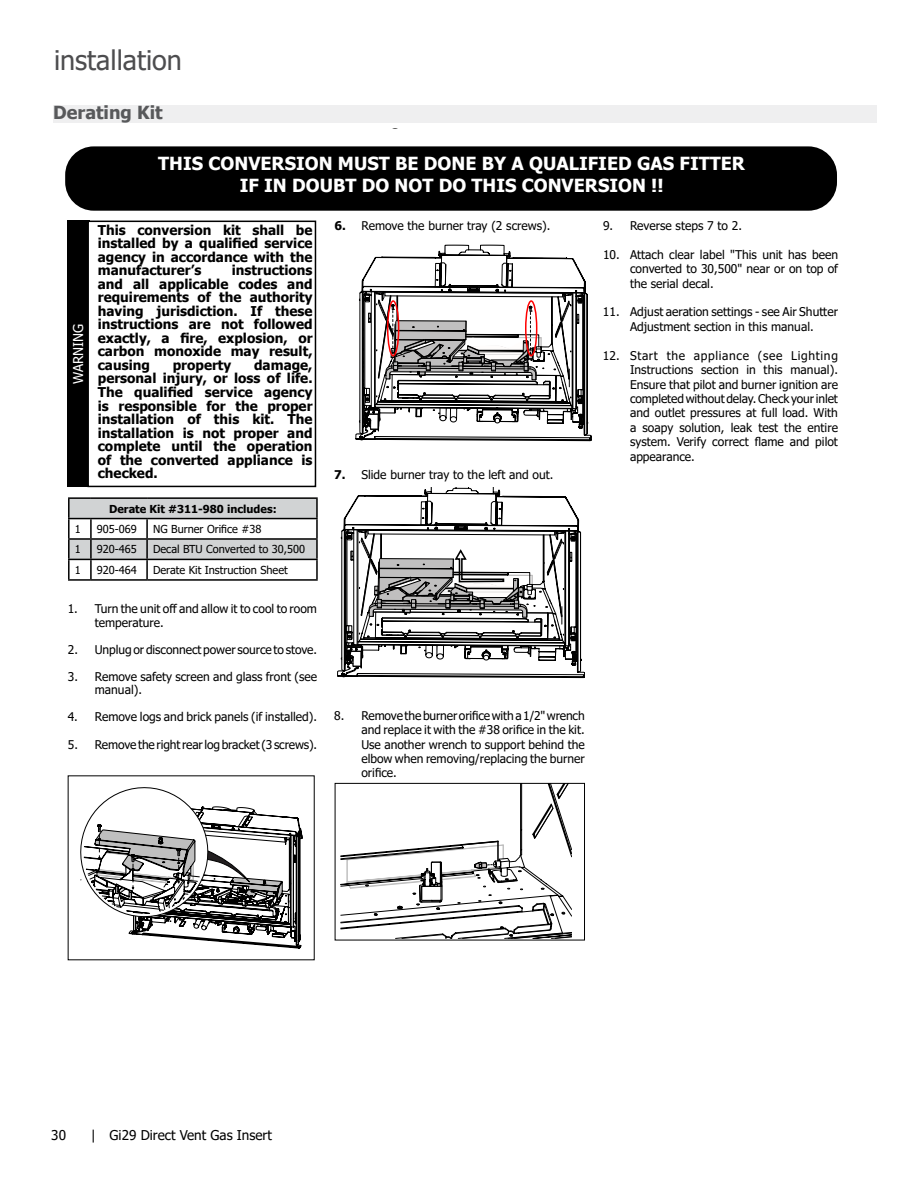
<style>
.page{position:relative;width:918px;height:1188px;background:#fff}
.page>*{position:absolute;margin:0;border:0;box-sizing:border-box;transform-origin:0 0}
.t1{font:27px "Tahoma";color:#4d4d4f}
.t2{font:700 18px/21.6px "Tahoma";color:#fff;text-align:center}
.t3{font:700 18px "Tahoma";color:#58595b}
.t4{font:700 13.5px/13.5px "Tahoma";color:#000;text-align:justify}
.t5{font:13.5px "Tahoma";color:#000}
.t6{font:13.5px "Tahoma";color:#fff}
.t7{font:12px/14.4px "Tahoma";color:#000;text-align:justify}
.t8{font:10.95px "Tahoma";color:#000}
.t9{font:700 10.95px "Tahoma";color:#000}
.s1{font-weight:700}
</style>
<div class="page">
<div style="left:53px;top:105px;width:824px;height:17px;background:#efeff0"></div>
<div style="left:67px;top:148px;width:769px;height:61px;background:#000;border-radius:27px"></div>
<div style="left:65px;top:146px;width:772px;height:65px;border:3px solid #000;border-radius:27px"></div>
<svg style="left:341px;top:785px;width:231px;height:153px"></svg>
<div style="left:335px;top:783px;width:250px;height:157px;border:1px solid #000"></div>
<hr style="left:68px;top:497px;width:23px;height:2px;background:#000">
<hr style="left:91px;top:497px;width:56px;height:2px;background:#000">
<hr style="left:147px;top:497px;width:171px;height:2px;background:#000">
<svg style="left:68px;top:498px;width:250px;height:81px"></svg>
<hr style="left:68px;top:579px;width:23px;height:2px;background:#000">
<hr style="left:91px;top:579px;width:56px;height:2px;background:#000">
<hr style="left:147px;top:579px;width:171px;height:2px;background:#000">
<svg style="left:337px;top:670px;width:248px;height:8px"></svg>
<svg style="left:338px;top:487px;width:244px;height:190px"></svg>
<div style="left:67px;top:221px;width:22px;height:266px;background:#000"></div>
<div style="left:87px;top:221px;width:229px;height:266px;border:2px solid #000"></div>
<svg style="left:356px;top:422px;width:235px;height:19px"></svg>
<svg style="left:357px;top:245px;width:231px;height:195px"></svg>
<div style="left:387px;top:300px;width:12px;height:56px;border:2px solid #f00;border-radius:50%"></div>
<div style="left:525px;top:300px;width:12px;height:56px;border:2px solid #f00;border-radius:50%"></div>
<svg style="left:80px;top:788px;width:222px;height:161px"></svg>
<h1 class="t1" style="left:54px;top:42px;width:130px">installation</h1>
<h2 class="t3" style="left:53px;top:99px;width:111px">Derating Kit</h2>
<h2 class="t2" style="left:158px;top:154px;width:588px">THIS CONVERSION MUST BE DONE BY A QUALIFIED GAS FITTER<br>IF IN DOUBT DO NOT DO THIS CONVERSION !!</h2>
<p class="t6" style="left:69px;top:384px;width:62px;rotate:-90deg">WARNING</p>
<p class="t4" style="left:98px;top:223px;width:216px">This conversion kit shall be installed by a qualified service agency in accordance with the manufacturer’s</p>
<p class="t4" style="left:98px;top:264px;width:216px;text-indent:134px">instructions and all applicable codes and requirements of the authority having jurisdiction. If these instructions are not followed exactly, a fire, explosion, or carbon monoxide may result, causing</p>
<p class="t4" style="left:98px;top:359px;width:216px;text-indent:156px">damage, personal injury, or loss of life.<br>The qualified service agency is responsible for the proper installation of this kit. The installation is not proper and complete until the operation of the converted appliance is checked.</p>
<p class="t4" style="left:173px;top:359px;width:60px">property</p>
<p class="t9" style="left:109px;top:501px;width:169px">Derate Kit #311-980 includes:</p>
<p class="t8" style="left:75px;top:522px;width:7px">1</p>
<p class="t8" style="left:97px;top:522px;width:41px">905-069</p>
<p class="t8" style="left:153px;top:522px;width:110px">NG Burner Orifice #38</p>
<p class="t8" style="left:75px;top:542px;width:7px">1</p>
<p class="t8" style="left:97px;top:542px;width:41px">920-465</p>
<p class="t8" style="left:153px;top:542px;width:154px">Decal BTU Converted to 30,500</p>
<p class="t8" style="left:75px;top:563px;width:7px">1</p>
<p class="t8" style="left:97px;top:563px;width:41px">920-464</p>
<p class="t8" style="left:153px;top:563px;width:136px">Derate Kit Instruction Sheet</p>
<p class="t7" style="left:95px;top:603px;width:224px;line-height:13.5px;text-indent:-27px">1. Turn the unit off and allow it to cool to room temperature.</p>
<p class="t7" style="left:68px;top:643px;width:251px">2. Unplug or disconnect power source to stove.</p>
<p class="t7" style="left:95px;top:670px;width:224px;line-height:13.5px;text-indent:-27px">3. Remove safety screen and glass front (see manual).</p>
<p class="t7" style="left:68px;top:711px;width:251px">4. Remove logs and brick panels (if installed).</p>
<p class="t7" style="left:68px;top:738px;width:251px">5. Remove the rightrearlogbracket(3screws).</p>
<p class="t7" style="left:334px;top:219px;width:217px"><span class="s1">6.</span> Remove the burner tray (2 screws).</p>
<p class="t7" style="left:334px;top:468px;width:221px"><span class="s1">7.</span> Slide burner tray to the left and out.</p>
<p class="t7" style="left:361px;top:709px;width:225px;text-indent:-27px">8. Remove theburnerorificewitha1/2"wrench and replace it with the #38 orifice in the kit.<br>Use another wrench to support behind the elbow when removing/replacing the burner orifice.</p>
<p class="t7" style="left:603px;top:219px;width:141px">9. Reverse steps 7 to 2.</p>
<p class="t7" style="left:630px;top:248px;width:209px;text-indent:-27px">10. Attach clear label "This unit has been converted to 30,500" near or on top of the serial decal.</p>
<p class="t7" style="left:603px;top:305px;width:237px;text-align:center">11. Adjust aeration settings - see Air Shutter<br>Adjustment section in this manual.</p>
<p class="t7" style="left:630px;top:349px;width:210px;text-indent:-27px">12. Start the appliance (see Lighting Instructions section in this manual).<br>Ensure that pilot and burner ignition are completedwithout delay.Check yourinlet and outlet pressures at full load. With a soapy solution, leak test the entire system. Verify correct flame and pilot appearance.</p>
<p class="t5" style="left:51px;top:1126px;width:16px">30</p>
<p class="t5" style="left:91px;top:1126px;width:182px">| Gi29 Direct Vent Gas Insert</p>
</div>
